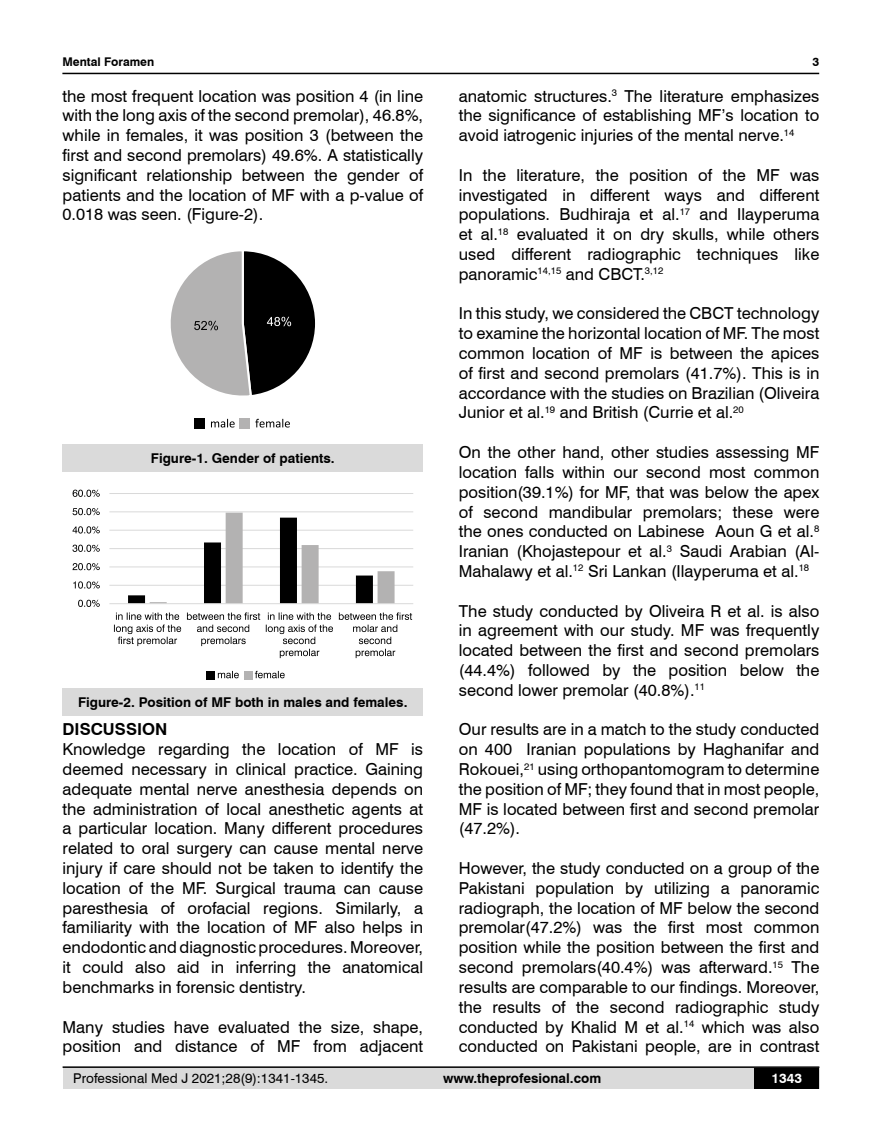
<style>
.page{position:relative;width:882px;height:1145px;background:#fff}
.page>*{position:absolute;margin:0;border:0;box-sizing:border-box;transform-origin:0 0}
.t1{font:16.5px/19.8px "Swiss 721 BT";color:#000;text-align:justify}
.t2{font:700 16.5px "Swiss 721 BT";color:#000}
.t3{font:700 13.5px "Swiss 721 BT";color:#000}
.t4{font:13.5px "Swiss 721 BT";color:#000}
.t5{font:700 13.5px "Swiss 721 BT";color:#fff}
.t6{font:700 12px "Swiss 721 BT";color:#000}
</style>
<div class="page">
<hr style="left:62px;top:73px;width:756px;height:1px;background:#000">
<div style="left:63px;top:1067px;width:756px;height:21px;background:#dadada"></div>
<hr style="left:63px;top:1066px;width:756px;height:2px;background:#000">
<div style="left:754px;top:1068px;width:65px;height:20px;background:#000"></div>
<svg style="left:170px;top:251px;width:145px;height:145px"></svg>
<div style="left:194px;top:419px;width:10px;height:10px;background:#000"></div>
<svg style="left:211px;top:419px;width:23px;height:8px"></svg>
<div style="left:239px;top:419px;width:10px;height:10px;background:#b3b2b2"></div>
<svg style="left:255px;top:419px;width:35px;height:8px"></svg>
<div style="left:62px;top:444px;width:361px;height:27px;background:#dadada"></div>
<hr style="left:109px;top:585px;width:304px;height:1px;background:#d9d9d9">
<hr style="left:109px;top:566px;width:304px;height:1px;background:#d9d9d9">
<hr style="left:109px;top:548px;width:304px;height:1px;background:#d9d9d9">
<hr style="left:109px;top:530px;width:304px;height:1px;background:#d9d9d9">
<hr style="left:109px;top:511px;width:304px;height:1px;background:#d9d9d9">
<hr style="left:109px;top:493px;width:304px;height:1px;background:#d9d9d9">
<svg style="left:128px;top:512px;width:266px;height:91px"></svg>
<hr style="left:109px;top:603px;width:304px;height:1px;background:#d9d9d9">
<svg style="left:78px;top:600px;width:22px;height:7px"></svg>
<svg style="left:73px;top:581px;width:27px;height:7px"></svg>
<svg style="left:72px;top:563px;width:28px;height:7px"></svg>
<svg style="left:72px;top:544px;width:28px;height:8px"></svg>
<svg style="left:72px;top:526px;width:28px;height:7px"></svg>
<svg style="left:72px;top:508px;width:28px;height:7px"></svg>
<svg style="left:73px;top:489px;width:27px;height:8px"></svg>
<svg style="left:114px;top:612px;width:67px;height:34px"></svg>
<svg style="left:187px;top:612px;width:73px;height:34px"></svg>
<svg style="left:266px;top:612px;width:67px;height:46px"></svg>
<svg style="left:339px;top:612px;width:73px;height:46px"></svg>
<div style="left:206px;top:671px;width:8px;height:8px;background:#000"></div>
<svg style="left:218px;top:671px;width:21px;height:7px"></svg>
<div style="left:244px;top:671px;width:8px;height:8px;background:#b3b2b2"></div>
<svg style="left:255px;top:671px;width:29px;height:7px"></svg>
<div style="left:62px;top:688px;width:361px;height:27px;background:#dadada"></div>
<p class="t6" style="left:62px;top:53px;width:93px">Mental Foramen</p>
<p class="t1" style="left:63px;top:85px;width:362px">the most frequent location was position 4 (in line with the long axis of the second premolar), 46.8%, while in females, it was position 3 (between the first and second premolars) 49.6%. A statistically significant relationship between the gender of patients and the location of MF with a p-value of 0.018 was seen. (Figure-2).</p>
<p class="t3" style="left:151px;top:448px;width:185px">Figure-1. Gender of patients.</p>
<p class="t3" style="left:78px;top:693px;width:331px">Figure-2. Position of MF both in males and females.</p>
<p class="t2" style="left:63px;top:718px;width:106px">DISCUSSION</p>
<p class="t1" style="left:63px;top:739px;width:362px">Knowledge regarding the location of MF is deemed necessary in clinical practice. Gaining adequate mental nerve anesthesia depends on the administration of local anesthetic agents at a particular location. Many different procedures related to oral surgery can cause mental nerve injury if care should not be taken to identify the location of the MF. Surgical trauma can cause paresthesia of orofacial regions. Similarly, a familiarity with the location of MF also helps in endodontic and diagnostic procedures. Moreover, it could also aid in inferring the anatomical benchmarks in forensic dentistry.</p>
<p class="t1" style="left:63px;top:1016px;width:362px">Many studies have evaluated the size, shape, position and distance of MF from adjacent</p>
<p class="t6" style="left:812px;top:53px;width:8px">3</p>
<p class="t1" style="left:458px;top:85px;width:362px">anatomic structures.<sup>3</sup> The literature emphasizes the significance of establishing MF’s location to avoid iatrogenic injuries of the mental nerve.<sup>14</sup></p>
<p class="t1" style="left:458px;top:164px;width:362px">In the literature, the position of the MF was investigated in different ways and different populations. Budhiraja et al.<sup>17</sup> and Ilayperuma et al.<sup>18</sup> evaluated it on dry skulls, while others used different radiographic techniques like panoramic<sup>14,15</sup> and CBCT.<sup>3,12</sup></p>
<p class="t1" style="left:458px;top:303px;width:362px">In this study, we considered the CBCT technology to examine the horizontal location of MF. The most common location of MF is between the apices of first and second premolars (41.7%). This is in accordance with the studies on Brazilian (Oliveira Junior et al.<sup>19</sup> and British (Currie et al.<sup>20</sup></p>
<p class="t1" style="left:458px;top:442px;width:362px">On the other hand, other studies assessing MF location falls within our second most common position(39.1%) for MF, that was below the apex of second mandibular premolars; these were the ones conducted on Labinese Aoun G et al.<sup>8<br></sup>Iranian (Khojastepour et al.<sup>3</sup> Saudi Arabian (Al-Mahalawy et al.<sup>12</sup> Sri Lankan (Ilayperuma et al.<sup>18</sup></p>
<p class="t1" style="left:458px;top:600px;width:362px">The study conducted by Oliveira R et al. is also in agreement with our study. MF was frequently located between the first and second premolars (44.4%) followed by the position below the second lower premolar (40.8%).<sup>11</sup></p>
<p class="t1" style="left:458px;top:719px;width:362px">Our results are in a match to the study conducted on 400 Iranian populations by Haghanifar and Rokouei,<sup>21</sup> using orthopantomogram to determine the position of MF; they found that in most people, MF is located between first and second premolar (47.2%).</p>
<p class="t1" style="left:458px;top:857px;width:362px">However, the study conducted on a group of the Pakistani population by utilizing a panoramic radiograph, the location of MF below the second premolar(47.2%) was the first most common position while the position between the first and second premolars(40.4%) was afterward.<sup>15</sup> The results are comparable to our findings. Moreover, the results of the second radiographic study conducted by Khalid M et al.<sup>14</sup> which was also conducted on Pakistani people, are in contrast</p>
<p class="t4" style="left:73px;top:1069px;width:256px">Professional Med J 2021;28(9):1341-1345.</p>
<p class="t3" style="left:443px;top:1069px;width:159px">www.theprofesional.com</p>
<p class="t5" style="left:771px;top:1069px;width:32px">1343</p>
</div>
